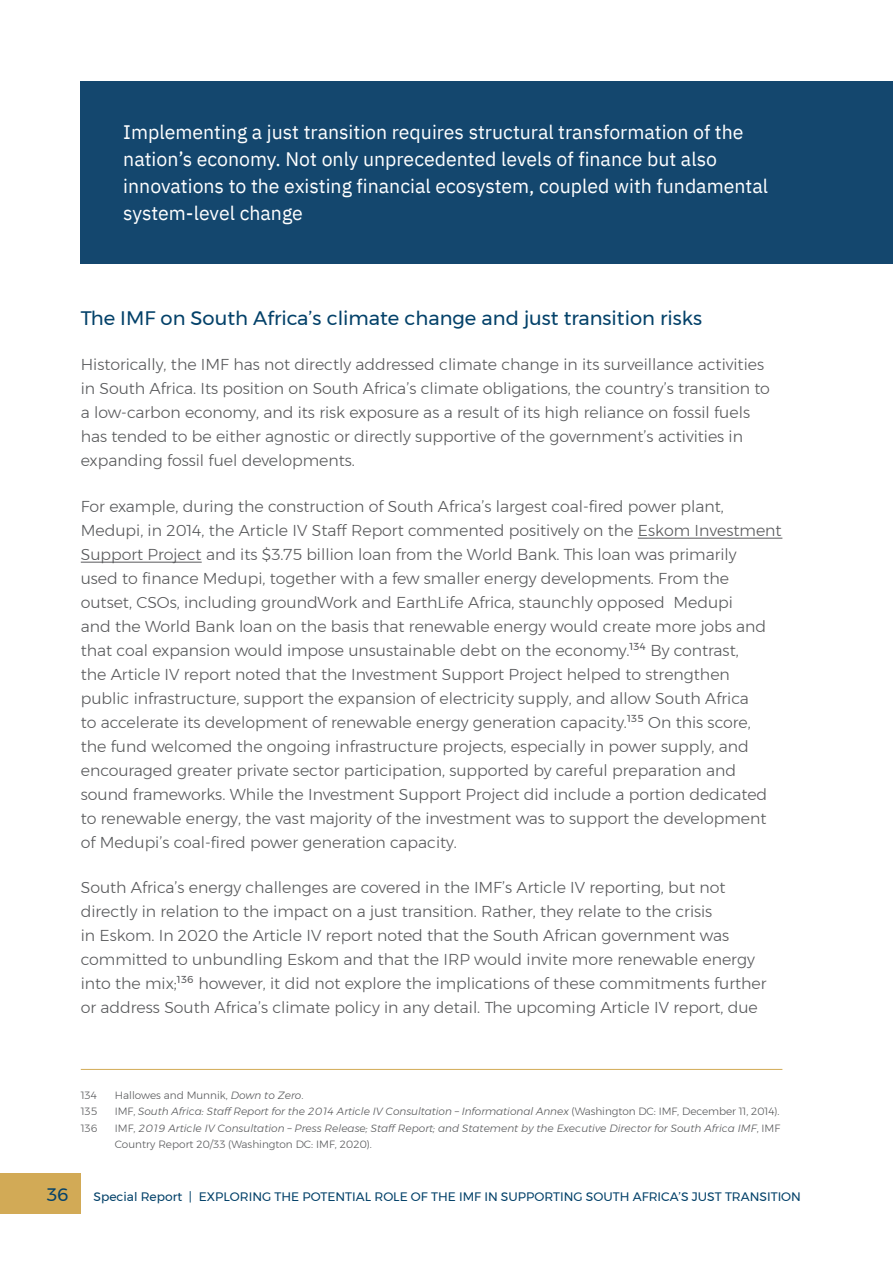
<style>
.page{position:relative;width:893px;height:1263px;background:#fff}
.page>*{position:absolute;margin:0;border:0;box-sizing:border-box;transform-origin:0 0}
.t1{font:19.5px/27px "IBM Plex Sans";color:#fff}
.t2{font:19.5px "Montserrat";color:#034169}
.t3{font:18px "Montserrat";color:#034169}
.t4{font:300 15.75px/24px "Montserrat";color:#58595b}
.t5{font:12.3px "Montserrat";color:#034169}
.t6{font:italic 300 10.5px/16.5px "Montserrat";color:#58595b}
.t7{font:300 10.5px "Montserrat";color:#58595b}
.s1{font-style:italic}
.s2{font-style:normal}
</style>
<div class="page">
<div style="left:0;top:1172px;width:81px;height:41px;background:#d2aa56"></div>
<hr style="left:638px;top:538px;width:144px;height:1px;background:#58595b">
<hr style="left:81px;top:562px;width:121px;height:1px;background:#58595b">
<hr style="left:81px;top:1069px;width:701px;height:1px;background:#d2aa56">
<div style="left:81px;top:81px;width:812px;height:183px;background:#14476e"></div>
<p class="t1" style="left:123px;top:116px;width:646px">Implementing a just transition requires structural transformation of the nation’s economy. Not only unprecedented levels of finance but also innovations to the existing financial ecosystem, coupled with fundamental system-level change</p>
<p class="t2" style="left:81px;top:303px;width:623px">The IMF on South Africa’s climate change and just transition risks</p>
<p class="t4" style="left:81px;top:352px;width:691px">Historically, the IMF has not directly addressed climate change in its surveillance activities in South Africa. Its position on South Africa’s climate obligations, the country’s transition to a low-carbon economy, and its risk exposure as a result of its high reliance on fossil fuels has tended to be either agnostic or directly supportive of the government’s activities in expanding fossil fuel developments.</p>
<p class="t4" style="left:81px;top:494px;width:702px">For example, during the construction of South Africa’s largest coal-fired power plant, Medupi, in 2014, the Article IV Staff Report commented positively on the Eskom Investment Support Project and its $3.75 billion loan from the World Bank. This loan was primarily<br>used to finance Medupi, together with a few smaller energy developments. From the outset, CSOs, including groundWork and EarthLife Africa, staunchly opposed Medupi<br>and the World Bank loan on the basis that renewable energy would create more jobs and that coal expansion would impose unsustainable debt on the economy.<sup>134</sup> By contrast,<br>the Article IV report noted that the Investment Support Project helped to strengthen public infrastructure, support the expansion of electricity supply, and allow South Africa<br>to accelerate its development of renewable energy generation capacity.<sup>135</sup> On this score,<br>the fund welcomed the ongoing infrastructure projects, especially in power supply, and encouraged greater private sector participation, supported by careful preparation and sound frameworks. While the Investment Support Project did include a portion dedicated to renewable energy, the vast majority of the investment was to support the development of Medupi’s coal-fired power generation capacity.</p>
<p class="t4" style="left:81px;top:875px;width:687px">South Africa’s energy challenges are covered in the IMF’s Article IV reporting, but not directly in relation to the impact on a just transition. Rather, they relate to the crisis<br>in Eskom. In 2020 the Article IV report noted that the South African government was committed to unbundling Eskom and that the IRP would invite more renewable energy into the mix;<sup>136</sup> however, it did not explore the implications of these commitments further or address South Africa’s climate policy in any detail. The upcoming Article IV report, due</p>
<p class="t7" style="left:81px;top:1087px;width:18px">134</p>
<p class="t7" style="left:115px;top:1087px;width:190px">Hallowes and Munnik, <span class="s1">Down to Zero</span>.</p>
<p class="t7" style="left:81px;top:1103px;width:18px">135</p>
<p class="t6" style="left:115px;top:1103px;width:666px"><span class="s2">IMF,</span> South Africa: Staff Report for the 2014 Article IV Consultation – Informational Annex <span class="s2">(Washington DC: IMF, December 11, 2014).</span></p>
<p class="t7" style="left:81px;top:1120px;width:18px">136</p>
<p class="t6" style="left:115px;top:1119px;width:667px"><span class="s2">IMF,</span> 2019 Article IV Consultation – Press Release; Staff Report; and Statement by the Executive Director for South Africa IMF<span class="s2">, IMF<br>Country Report 20/33 (Washington DC: IMF, 2020).</span></p>
<p class="t3" style="left:47px;top:1181px;width:23px">36</p>
<p class="t5" style="left:94px;top:1187px;width:709px">Special Report | EXPLORING THE POTENTIAL ROLE OF THE IMF IN SUPPORTING SOUTH AFRICA’S JUST TRANSITION</p>
</div>
